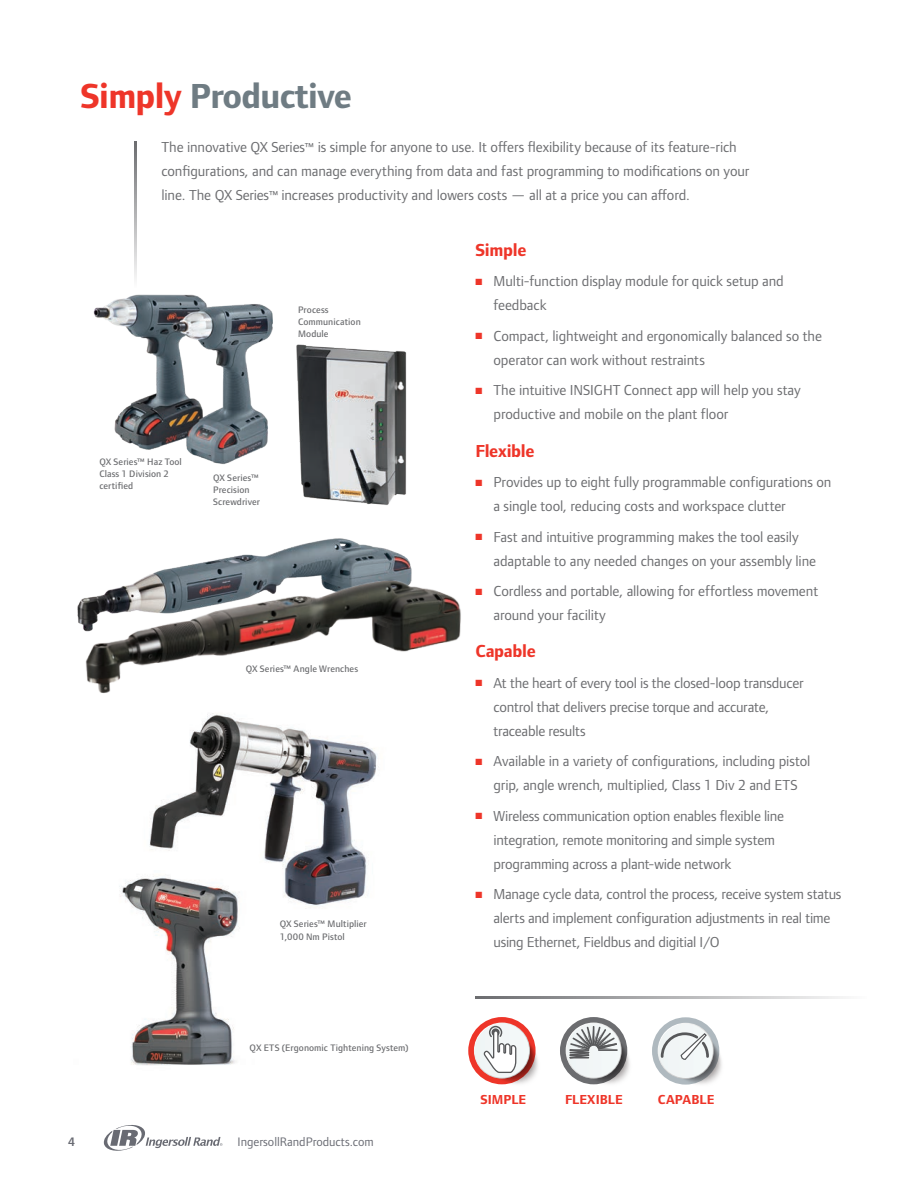
<style>
.page{position:relative;width:918px;height:1188px;background:#fff}
.page>*{position:absolute;margin:0;border:0;box-sizing:border-box;transform-origin:0 0}
.t1{font:700 36px "Foundry Form Sans";letter-spacing:-.02em;color:#6f7c83}
.Small_Headers{font:700 18px "Foundry Form Sans";letter-spacing:-.015em;color:#ee3529}
.Section_Copy{font:15px/24px "Foundry Form Sans";letter-spacing:-.01em;color:#6c6d70}
.t2{font:700 13.5px "Foundry Form Sans";letter-spacing:.005em;color:#ee3529}
.t3{font:12.75px "Foundry Form Sans";color:#696b73}
.t4{font:600 12.75px "Foundry Form Sans";color:#696b73}
.t5{font:500 9.75px/12px "Foundry Form Sans";letter-spacing:.01em;color:#6c6d70}
.s1{color:#ee3529}
.s2{font-size:12px}
</style>
<div class="page">
<svg style="left:103px;top:1125px;width:119px;height:26px"></svg>
<img style="left:77px;top:294px;width:335px;height:330px">
<img style="left:81px;top:574px;width:380px;height:119px">
<hr style="left:134px;top:141px;width:3px;height:147px;background:#6c6d70">
<svg style="left:468px;top:1017px;width:70px;height:68px"></svg>
<svg style="left:560px;top:1017px;width:70px;height:68px"></svg>
<svg style="left:652px;top:1017px;width:70px;height:68px"></svg>
<hr style="left:476px;top:996px;width:391px;height:3px;background:#6c6d70">
<img style="left:134px;top:678px;width:265px;height:228px">
<img style="left:119px;top:870px;width:135px;height:195px">
<p class="t1" style="left:80px;top:75px;width:273px"><span class="s1">Simply</span> Productive</p>
<p class="Section_Copy" style="left:161px;top:135px;width:589px">The innovative QX Series<span class="s2">™</span> is simple for anyone to use. It offers flexibility because of its feature-rich configurations, and can manage everything from data and fast programming to modifications on your line. The QX Series<span class="s2">™</span> increases productivity and lowers costs — all at a price you can afford.</p>
<p class="Small_Headers" style="left:476px;top:239px;width:53px">Simple</p>
<p class="Section_Copy" style="left:494px;top:269px;width:292px;text-indent:-18px"><span class="s1">■</span> Multi-function display module for quick setup and feedback</p>
<p class="Section_Copy" style="left:494px;top:324px;width:330px;text-indent:-18px"><span class="s1">■</span> Compact, lightweight and ergonomically balanced so the operator can work without restraints</p>
<p class="Section_Copy" style="left:494px;top:378px;width:309px;text-indent:-18px"><span class="s1">■</span> The intuitive INSIGHT Connect app will help you stay productive and mobile on the plant floor</p>
<p class="Small_Headers" style="left:476px;top:440px;width:61px">Flexible</p>
<p class="Section_Copy" style="left:494px;top:470px;width:339px;text-indent:-18px"><span class="s1">■</span> Provides up to eight fully programmable configurations on a single tool, reducing costs and workspace clutter</p>
<p class="Section_Copy" style="left:494px;top:525px;width:324px;text-indent:-18px"><span class="s1">■</span> Fast and intuitive programming makes the tool easily adaptable to any needed changes on your assembly line</p>
<p class="Section_Copy" style="left:494px;top:579px;width:326px;text-indent:-18px"><span class="s1">■</span> Cordless and portable, allowing for effortless movement around your facility</p>
<p class="Small_Headers" style="left:476px;top:641px;width:62px">Capable</p>
<p class="Section_Copy" style="left:494px;top:671px;width:312px;text-indent:-18px"><span class="s1">■</span> At the heart of every tool is the closed-loop transducer control that delivers precise torque and accurate, traceable results</p>
<p class="Section_Copy" style="left:476px;top:749px;width:336px;text-align:center"><span class="s1">■</span> Available in a variety of configurations, including pistol grip, angle wrench, multiplied, Class 1 Div 2 and ETS</p>
<p class="Section_Copy" style="left:494px;top:804px;width:292px;text-indent:-18px"><span class="s1">■</span> Wireless communication option enables flexible line integration, remote monitoring and simple system programming across a plant-wide network</p>
<p class="Section_Copy" style="left:494px;top:882px;width:350px;text-indent:-18px"><span class="s1">■</span> Manage cycle data, control the process, receive system status alerts and implement configuration adjustments in real time using Ethernet, Fieldbus and digitial I/O</p>
<p class="t5" style="left:298px;top:304px;width:64px">Process<br>Communication<br>Module</p>
<p class="t5" style="left:99px;top:456px;width:84px">QX Series™ Haz Tool</p>
<p class="t5" style="left:99px;top:468px;width:71px">Class 1 Division 2 certified</p>
<p class="t5" style="left:213px;top:472px;width:48px">QX Series™<br>Precision<br>Screwdriver</p>
<p class="t5" style="left:246px;top:663px;width:114px">QX Series™ Angle Wrenches</p>
<p class="t5" style="left:280px;top:917px;width:89px;line-height:13.5px">QX Series™ Multiplier<br>1,000 Nm Pistol</p>
<p class="t5" style="left:250px;top:1042px;width:160px">QX ETS (Ergonomic Tightening System)</p>
<p class="t4" style="left:68px;top:1135px;width:9px">4</p>
<p class="t3" style="left:238px;top:1134px;width:138px">IngersollRandProducts.com</p>
<p class="t2" style="left:480px;top:1091px;width:47px">SIMPLE</p>
<p class="t2" style="left:565px;top:1091px;width:59px">FLEXIBLE</p>
<p class="t2" style="left:658px;top:1091px;width:58px">CAPABLE</p>
</div>
